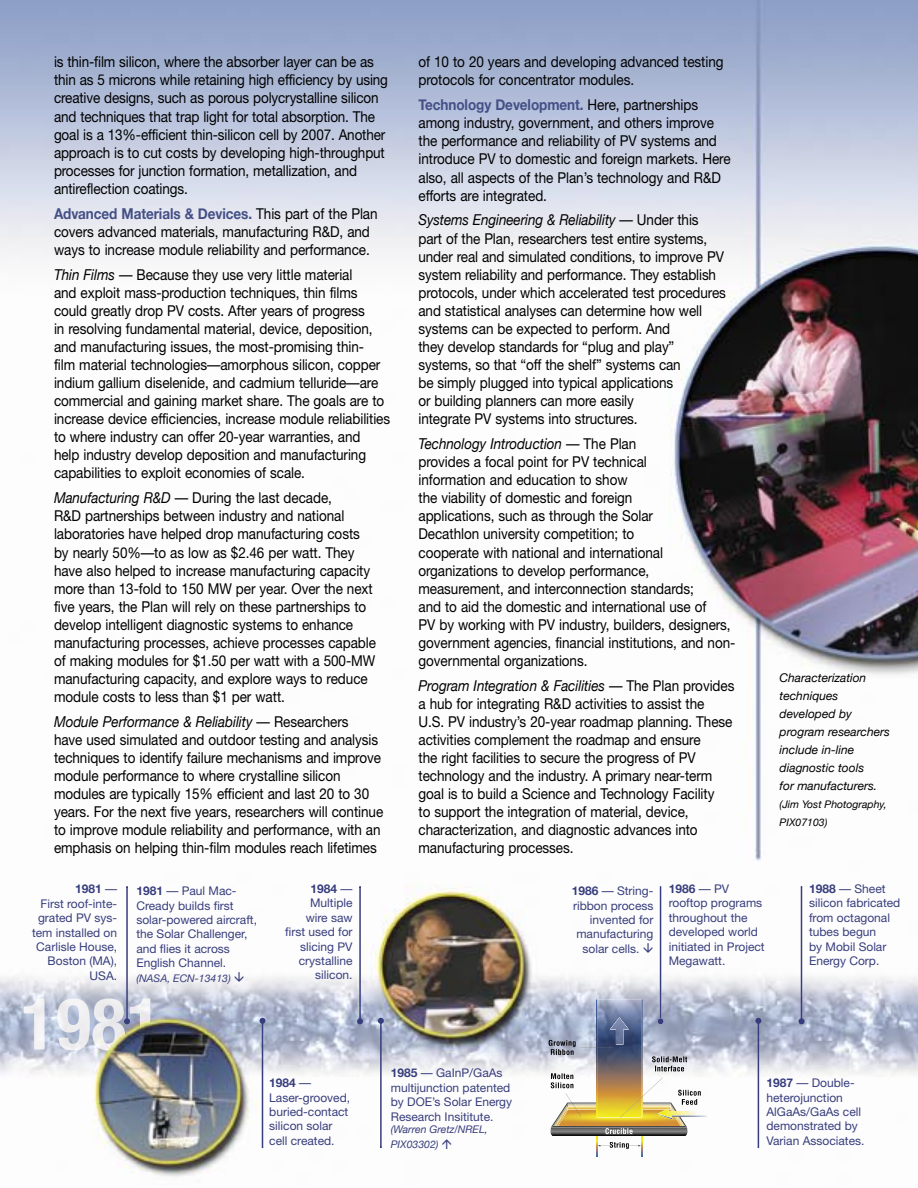
<style>
.page{position:relative;width:918px;height:1188px;background:#fff}
.page>*{position:absolute;margin:0;border:0;box-sizing:border-box;transform-origin:0 0}
.t1{font:15px/18px "Helvetica Neue";letter-spacing:-.005em;color:#000;scale:.9 1}
.t2{font:12px/14.4px "Helvetica Neue";color:#383e7d}
.t3{font:italic 12px/18px "Helvetica Neue";color:#000}
.t4{font:italic 10.5px/14.4px "Helvetica Neue";color:#383e7d}
.t5{font:italic 10.5px/18px "Helvetica Neue";color:#000}
.s1{font-weight:700;color:#445086}
.s2{font-style:italic}
.s3{font-weight:700}
</style>
<div class="page">
<img style="left:0;top:0;width:918px;height:1177px">
<img style="left:24px;top:999px;width:126px;height:51px">
<hr style="left:126px;top:887px;width:2px;height:134px;background:#383e7d">
<svg style="left:124px;top:1018px;width:6px;height:6px"></svg>
<hr style="left:359px;top:887px;width:2px;height:134px;background:#383e7d">
<svg style="left:357px;top:1018px;width:6px;height:6px"></svg>
<hr style="left:262px;top:1021px;width:1px;height:126px;background:#383e7d">
<svg style="left:259px;top:1018px;width:6px;height:6px"></svg>
<hr style="left:380px;top:1021px;width:2px;height:126px;background:#383e7d">
<svg style="left:378px;top:1018px;width:6px;height:6px"></svg>
<hr style="left:758px;top:1021px;width:1px;height:126px;background:#383e7d">
<svg style="left:755px;top:1018px;width:6px;height:6px"></svg>
<hr style="left:801px;top:887px;width:1px;height:134px;background:#383e7d">
<svg style="left:798px;top:1018px;width:6px;height:6px"></svg>
<img style="left:663px;top:1120px;width:7px;height:6px">
<img style="left:549px;top:1127px;width:140px;height:9px">
<img style="left:551px;top:1103px;width:15px;height:23px">
<img style="left:553px;top:1104px;width:13px;height:22px">
<img style="left:663px;top:1103px;width:7px;height:5px">
<img style="left:670px;top:1103px;width:17px;height:23px">
<img style="left:663px;top:1108px;width:44px;height:10px">
<img style="left:663px;top:1113px;width:10px;height:7px">
<img style="left:671px;top:1115px;width:36px;height:2px">
<img style="left:596px;top:999px;width:24px;height:49px">
<img style="left:620px;top:999px;width:23px;height:49px">
<img style="left:551px;top:1126px;width:136px;height:1px">
<img style="left:678px;top:1090px;width:23px;height:6px">
<img style="left:682px;top:1099px;width:15px;height:6px">
<img style="left:663px;top:1056px;width:24px;height:6px">
<img style="left:663px;top:1066px;width:21px;height:5px">
<img style="left:610px;top:1146px;width:19px;height:3px">
<img style="left:549px;top:1040px;width:27px;height:7px">
<img style="left:551px;top:1049px;width:15px;height:6px">
<img style="left:551px;top:1073px;width:15px;height:6px">
<img style="left:551px;top:1082px;width:15px;height:6px">
<img style="left:566px;top:1048px;width:97px;height:98px">
<svg style="left:638px;top:1136px;width:5px;height:21px"></svg>
<svg style="left:596px;top:1136px;width:4px;height:21px"></svg>
<img style="left:610px;top:1017px;width:19px;height:28px">
<svg style="left:613px;top:1023px;width:20px;height:1px"></svg>
<svg style="left:235px;top:972px;width:8px;height:10px"></svg>
<svg style="left:644px;top:886px;width:20px;height:138px"></svg>
<p class="t1" style="left:54px;top:53px;width:373px">is thin-film silicon, where the absorber layer can be as thin as 5 microns while retaining high efficiency by using creative designs, such as porous polycrystalline silicon and techniques that trap light for total absorption. The goal is a 13%-efficient thin-silicon cell by 2007. Another approach is to cut costs by developing high-throughput processes for junction formation, metallization, and antireflection coatings.</p>
<p class="t1" style="left:54px;top:204px;width:361px"><span class="s1">Advanced Materials &amp; Devices.</span> This part of the Plan covers advanced materials, manufacturing R&amp;D, and ways to increase module reliability and performance.</p>
<p class="t1" style="left:54px;top:265px;width:375px"><span class="s2">Thin Films</span> — Because they use very little material<br>and exploit mass-production techniques, thin films could greatly drop PV costs. After years of progress<br>in resolving fundamental material, device, deposition, and manufacturing issues, the most-promising thin-<br>film material technologies—amorphous silicon, copper indium gallium diselenide, and cadmium telluride—are commercial and gaining market share. The goals are to increase device efficiencies, increase module reliabilities to where industry can offer 20-year warranties, and<br>help industry develop deposition and manufacturing capabilities to exploit economies of scale.</p>
<p class="t1" style="left:54px;top:489px;width:359px"><span class="s2">Manufacturing R&amp;D</span> — During the last decade,<br>R&amp;D partnerships between industry and national laboratories have helped drop manufacturing costs by nearly 50%—to as low as $2.46 per watt. They have also helped to increase manufacturing capacity more than 13-fold to 150 MW per year. Over the next five years, the Plan will rely on these partnerships to develop intelligent diagnostic systems to enhance manufacturing processes, achieve processes capable of making modules for $1.50 per watt with a 500-MW manufacturing capacity, and explore ways to reduce module costs to less than $1 per watt.</p>
<p class="t1" style="left:54px;top:712px;width:367px"><span class="s2">Module Performance &amp; Reliability</span> — Researchers<br>have used simulated and outdoor testing and analysis techniques to identify failure mechanisms and improve module performance to where crystalline silicon modules are typically 15% efficient and last 20 to 30 years. For the next five years, researchers will continue to improve module reliability and performance, with an emphasis on helping thin-film modules reach lifetimes</p>
<p class="t2" style="left:32px;top:882px;width:87px;text-align:right"><span class="s3">1981</span> —<br>First roof-inte&shy;grated PV sys&shy;tem installed on<br>Carlisle House,<br>Boston (MA),<br>USA.</p>
<p class="t2" style="left:285px;top:881px;width:69px;text-align:right"><span class="s3">1984</span> —<br>Multiple wire saw first used for slicing PV crystalline silicon.</p>
<p class="t2" style="left:136px;top:884px;width:122px"><span class="s3">1981</span> — Paul Mac-<br>Cready builds first solar-powered aircraft, the Solar Challenger, and flies it across<br>English Channel.</p>
<p class="t4" style="left:136px;top:971px;width:96px">(NASA, ECN-13413)</p>
<p class="t1" style="left:418px;top:53px;width:341px">of 10 to 20 years and developing advanced testing protocols for concentrator modules.</p>
<p class="t1" style="left:418px;top:96px;width:348px"><span class="s1">Technology Development.</span> Here, partnerships among industry, government, and others improve the performance and reliability of PV systems and introduce PV to domestic and foreign markets. Here also, all aspects of the Plan’s technology and R&amp;D efforts are integrated.</p>
<p class="t1" style="left:418px;top:211px;width:343px"><span class="s2">Systems Engineering &amp; Reliability</span> — Under this part of the Plan, researchers test entire systems, under real and simulated conditions, to improve PV system reliability and performance. They establish protocols, under which accelerated test procedures and statistical analyses can determine how well systems can be expected to perform. And<br>they develop standards for “plug and play” systems, so that “off the shelf” systems can<br>be simply plugged into typical applications<br>or building planners can more easily<br>integrate PV systems into structures.</p>
<p class="t1" style="left:418px;top:435px;width:354px"><span class="s2">Technology Introduction</span> — The Plan<br>provides a focal point for PV technical<br>information and education to show<br>the viability of domestic and foreign<br>applications, such as through the Solar<br>Decathlon university competition; to<br>cooperate with national and international organizations to develop performance, measurement, and interconnection standards;<br>and to aid the domestic and international use of<br>PV by working with PV industry, builders, designers, government agencies, financial institutions, and non&shy;governmental organizations.</p>
<p class="t1" style="left:418px;top:676px;width:353px"><span class="s2">Program Integration &amp; Facilities</span> — The Plan provides a hub for integrating R&amp;D activities to assist the<br>U.S. PV industry’s 20-year roadmap planning. These activities complement the roadmap and ensure<br>the right facilities to secure the progress of PV technology and the industry. A primary near-term goal is to build a Science and Technology Facility<br>to support the integration of material, device, characterization, and diagnostic advances into manufacturing processes.</p>
<p class="t2" style="left:572px;top:884px;width:83px"><span class="s3">1986</span> — String-</p>
<p class="t2" style="left:573px;top:898px;width:82px">ribbon process</p>
<p class="t2" style="left:590px;top:912px;width:65px">invented for</p>
<p class="t2" style="left:576px;top:927px;width:79px">manufacturing</p>
<p class="t2" style="left:583px;top:941px;width:58px">solar cells.</p>
<p class="t2" style="left:669px;top:881px;width:98px"><span class="s3">1986</span> — PV rooftop programs throughout the developed world initiated in Project<br>Megawatt.</p>
<p class="t3" style="left:780px;top:669px;width:112px">Characterization techniques developed by program researchers include in-line diagnostic tools<br>for manufacturers.</p>
<p class="t5" style="left:780px;top:795px;width:109px">(Jim Yost Photography,<br>PIX07103)</p>
<p class="t2" style="left:809px;top:881px;width:93px"><span class="s3">1988</span> — Sheet silicon fabricated from octagonal tubes begun<br>by Mobil Solar<br>Energy Corp.</p>
<p class="t2" style="left:269px;top:1076px;width:82px"><span class="s3">1984</span> —<br>Laser-grooved, buried-contact silicon solar cell created.</p>
<p class="t2" style="left:391px;top:1066px;width:123px"><span class="s3">1985</span> — GaInP/GaAs multijunction patented by DOE’s Solar Energy<br>Research Insititute.</p>
<p class="t4" style="left:391px;top:1122px;width:99px">(Warren Gretz/NREL,<br>PIX03302) •</p>
<p class="t2" style="left:766px;top:1076px;width:100px"><span class="s3">1987</span> — Double&shy;heterojunction<br>AlGaAs/GaAs cell demonstrated by<br>Varian Associates.</p>
</div>
